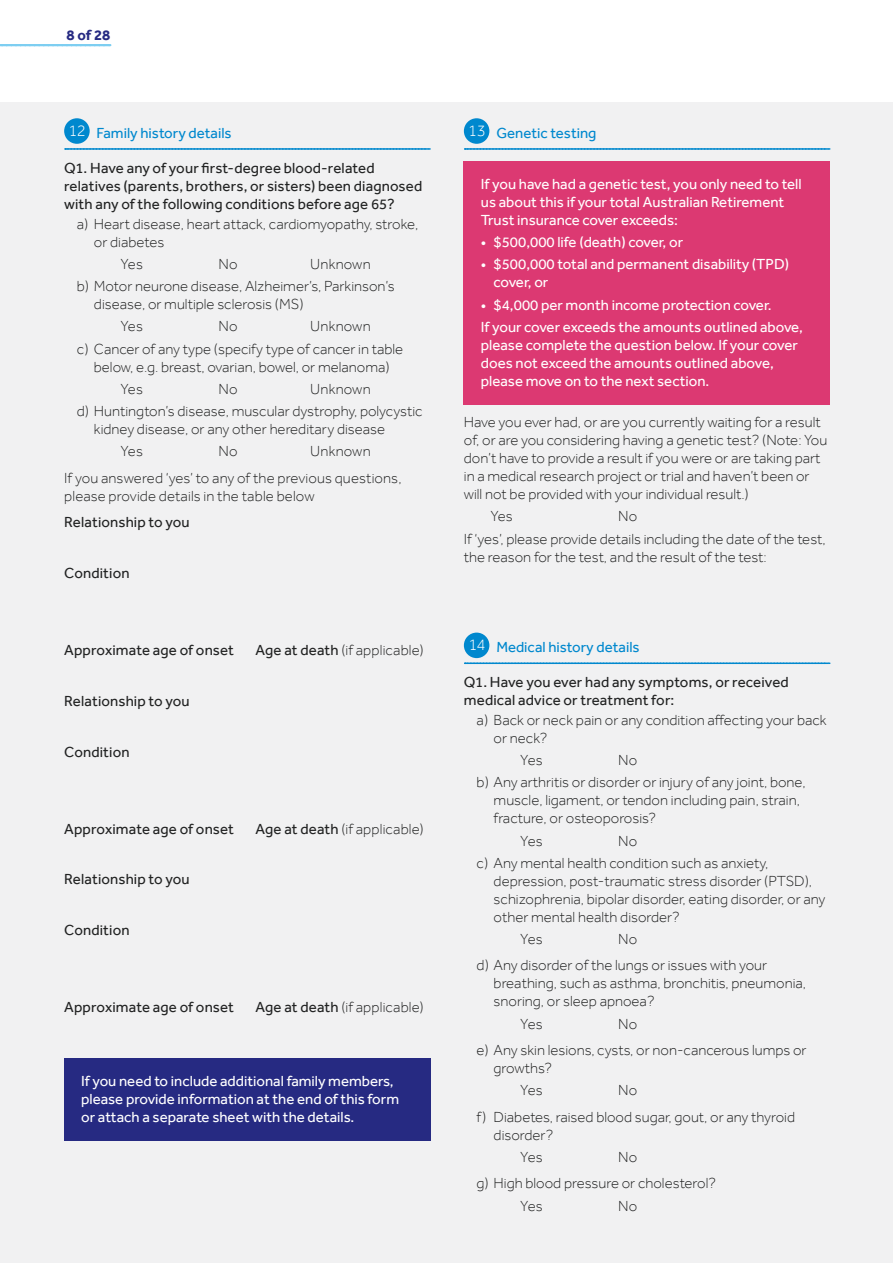
<style>
.page{position:relative;width:893px;height:1263px;background:#fff}
.page>*{position:absolute;margin:0;border:0;box-sizing:border-box;transform-origin:0 0}
.FHN__form_heading_-_numbered_circle{font:300 16.5px "Effra";color:#fff}
.B1__body_1{font:300 15px/18px "Effra";color:#212222}
.B1__body_1___white{font:15px/18px "Effra";color:#fff}
.FB1__names_and_fields{font:15px/18px "Effra";letter-spacing:.01em;color:#212222}
.FB1__names_and_fields-2{font:300 15px/18px "Effra";letter-spacing:.01em;color:#212222}
.BL1__bullets_level_1{font:15px/18px "Effra";color:#fff}
.FH1__heading_1__line{font:15px "Effra";color:#0088ce}
.FB2__small_space_after{font:300 15px "Effra";letter-spacing:.01em;color:#212222}
.FB2__small_space_after-2{font:15px "Effra";letter-spacing:.01em;color:#212222}
.t1{font:700 15px "Effra";color:#262a82}
.s1{font-weight:400}
</style>
<div class="page">
<svg style="left:0;top:44px;width:110px;height:2px"></svg>
<div style="left:0;top:102px;width:893px;height:1161px;background:#f1f1f2"></div>
<svg style="left:65px;top:148px;width:365px;height:2px"></svg>
<div style="left:64px;top:1059px;width:366px;height:82px;background:#262a82"></div>
<svg style="left:465px;top:148px;width:365px;height:2px"></svg>
<svg style="left:465px;top:662px;width:365px;height:2px"></svg>
<div style="left:464px;top:162px;width:366px;height:243px;background:#dc3972"></div>
<div style="left:64px;top:118px;width:26px;height:26px;background:#0088ce;border-radius:50%"></div>
<div style="left:464px;top:118px;width:25px;height:26px;background:#0088ce;border-radius:50%"></div>
<div style="left:464px;top:633px;width:25px;height:25px;background:#0088ce;border-radius:50%"></div>
<p class="t1" style="left:66px;top:26px;width:45px">8 of 28</p>
<p class="FHN__form_heading_-_numbered_circle" style="left:68px;top:121px;width:19px">12</p>
<p class="FHN__form_heading_-_numbered_circle" style="left:468px;top:121px;width:19px">13</p>
<p class="FH1__heading_1__line" style="left:496px;top:124px;width:102px">Genetic testing</p>
<p class="B1__body_1___white" style="left:481px;top:175px;width:322px">If you have had a genetic test, you only need to tell us about this if your total Australian Retirement<br>Trust insurance cover exceeds:</p>
<p class="BL1__bullets_level_1" style="left:481px;top:233px;width:204px">• $500,000 life (death) cover, or</p>
<p class="BL1__bullets_level_1" style="left:494px;top:255px;width:297px;text-indent:-13px">• $500,000 total and permanent disability (TPD) cover, or</p>
<p class="BL1__bullets_level_1" style="left:481px;top:295px;width:292px">• $4,000 per month income protection cover.</p>
<p class="B1__body_1___white" style="left:481px;top:318px;width:324px">If your cover exceeds the amounts outlined above, please complete the question below. If your cover does not exceed the amounts outlined above, please move on to the next section.</p>
<p class="B1__body_1" style="left:464px;top:413px;width:365px">Have you ever had, or are you currently waiting for a result of, or are you considering having a genetic test? (Note: You don’t have to provide a result if you were or are taking part in a medical research project or trial and haven’t been or will not be provided with your individual result.)</p>
<p class="FB1__names_and_fields-2" style="left:490px;top:507px;width:24px">Yes</p>
<p class="FB1__names_and_fields-2" style="left:618px;top:507px;width:21px">No</p>
<p class="B1__body_1" style="left:464px;top:529px;width:363px">If ‘yes’, please provide details including the date of the test, the reason for the test, and the result of the test:</p>
<p class="FH1__heading_1__line" style="left:97px;top:124px;width:137px">Family history details</p>
<p class="FB1__names_and_fields" style="left:64px;top:158px;width:360px">Q1. Have any of your first-degree blood-related relatives (parents, brothers, or sisters) been diagnosed with any of the following conditions before age 65?</p>
<p class="B1__body_1" style="left:94px;top:215px;width:326px;text-indent:-17px">a) Heart disease, heart attack, cardiomyopathy, stroke, or diabetes</p>
<p class="FB1__names_and_fields-2" style="left:121px;top:255px;width:24px">Yes</p>
<p class="FB1__names_and_fields-2" style="left:218px;top:255px;width:21px">No</p>
<p class="FB1__names_and_fields-2" style="left:310px;top:255px;width:62px">Unknown</p>
<p class="B1__body_1" style="left:94px;top:277px;width:302px;text-indent:-17px">b) Motor neurone disease, Alzheimer’s, Parkinson’s disease, or multiple sclerosis (MS)</p>
<p class="FB1__names_and_fields-2" style="left:121px;top:317px;width:24px">Yes</p>
<p class="FB1__names_and_fields-2" style="left:218px;top:317px;width:21px">No</p>
<p class="FB1__names_and_fields-2" style="left:310px;top:317px;width:62px">Unknown</p>
<p class="B1__body_1" style="left:77px;top:339px;width:328px;text-align:center">c) Cancer of any type (specify type of cancer in table below, e.g. breast, ovarian, bowel, or melanoma)</p>
<p class="FB1__names_and_fields-2" style="left:121px;top:379px;width:24px">Yes</p>
<p class="FB1__names_and_fields-2" style="left:218px;top:379px;width:21px">No</p>
<p class="FB1__names_and_fields-2" style="left:310px;top:379px;width:62px">Unknown</p>
<p class="B1__body_1" style="left:94px;top:402px;width:330px;text-indent:-17px">d) Huntington’s disease, muscular dystrophy, polycystic kidney disease, or any other hereditary disease</p>
<p class="FB1__names_and_fields-2" style="left:121px;top:442px;width:24px">Yes</p>
<p class="FB1__names_and_fields-2" style="left:218px;top:442px;width:21px">No</p>
<p class="FB1__names_and_fields-2" style="left:310px;top:442px;width:62px">Unknown</p>
<p class="FB1__names_and_fields-2" style="left:64px;top:468px;width:339px">If you answered ‘yes’ to any of the previous questions, please provide details in the table below</p>
<p class="FB1__names_and_fields" style="left:64px;top:513px;width:127px">Relationship to you</p>
<p class="FB1__names_and_fields" style="left:64px;top:564px;width:67px">Condition</p>
<p class="FB2__small_space_after-2" style="left:64px;top:641px;width:171px">Approximate age of onset</p>
<p class="FB2__small_space_after" style="left:255px;top:641px;width:170px"><span class="s1">Age at death</span> (if applicable)</p>
<p class="FB1__names_and_fields" style="left:64px;top:691px;width:127px">Relationship to you</p>
<p class="FB1__names_and_fields" style="left:64px;top:742px;width:67px">Condition</p>
<p class="FB2__small_space_after-2" style="left:64px;top:820px;width:171px">Approximate age of onset</p>
<p class="FB2__small_space_after" style="left:255px;top:820px;width:170px"><span class="s1">Age at death</span> (if applicable)</p>
<p class="FB1__names_and_fields" style="left:64px;top:870px;width:127px">Relationship to you</p>
<p class="FB1__names_and_fields" style="left:64px;top:921px;width:67px">Condition</p>
<p class="FB1__names_and_fields" style="left:64px;top:998px;width:171px">Approximate age of onset</p>
<p class="FB1__names_and_fields-2" style="left:255px;top:998px;width:170px"><span class="s1">Age at death</span> (if applicable)</p>
<p class="B1__body_1___white" style="left:81px;top:1071px;width:319px">If you need to include additional family members, please provide information at the end of this form or attach a separate sheet with the details.</p>
<p class="FHN__form_heading_-_numbered_circle" style="left:468px;top:635px;width:18px">14</p>
<p class="FH1__heading_1__line" style="left:496px;top:638px;width:145px">Medical history details</p>
<p class="FB1__names_and_fields" style="left:464px;top:673px;width:326px">Q1. Have you ever had any symptoms, or received medical advice or treatment for:</p>
<p class="B1__body_1" style="left:494px;top:711px;width:335px;text-indent:-17px">a) Back or neck pain or any condition affecting your back or neck?</p>
<p class="FB1__names_and_fields-2" style="left:520px;top:751px;width:24px">Yes</p>
<p class="FB1__names_and_fields-2" style="left:618px;top:751px;width:21px">No</p>
<p class="B1__body_1" style="left:494px;top:773px;width:314px;text-indent:-17px">b) Any arthritis or disorder or injury of any joint, bone, muscle, ligament, or tendon including pain, strain, fracture, or osteoporosis?</p>
<p class="FB1__names_and_fields-2" style="left:520px;top:831px;width:24px">Yes</p>
<p class="FB1__names_and_fields-2" style="left:618px;top:831px;width:21px">No</p>
<p class="B1__body_1" style="left:494px;top:854px;width:333px;text-indent:-17px">c) Any mental health condition such as anxiety, depression, post-traumatic stress disorder (PTSD), schizophrenia, bipolar disorder, eating disorder, or any other mental health disorder?</p>
<p class="FB1__names_and_fields-2" style="left:520px;top:930px;width:24px">Yes</p>
<p class="FB1__names_and_fields-2" style="left:618px;top:930px;width:21px">No</p>
<p class="B1__body_1" style="left:494px;top:956px;width:314px;text-indent:-17px">d) Any disorder of the lungs or issues with your breathing, such as asthma, bronchitis, pneumonia, snoring, or sleep apnoea?</p>
<p class="FB1__names_and_fields-2" style="left:520px;top:1014px;width:24px">Yes</p>
<p class="FB1__names_and_fields-2" style="left:618px;top:1014px;width:21px">No</p>
<p class="B1__body_1" style="left:494px;top:1041px;width:315px;text-indent:-17px">e) Any skin lesions, cysts, or non-cancerous lumps or growths?</p>
<p class="FB1__names_and_fields-2" style="left:520px;top:1081px;width:24px">Yes</p>
<p class="FB1__names_and_fields-2" style="left:618px;top:1081px;width:21px">No</p>
<p class="B1__body_1" style="left:494px;top:1107px;width:303px;text-indent:-17px">f) Diabetes, raised blood sugar, gout, or any thyroid disorder?</p>
<p class="FB1__names_and_fields-2" style="left:520px;top:1148px;width:24px">Yes</p>
<p class="FB1__names_and_fields-2" style="left:618px;top:1148px;width:21px">No</p>
<p class="B1__body_1" style="left:477px;top:1174px;width:241px">g) High blood pressure or cholesterol?</p>
<p class="FB1__names_and_fields-2" style="left:520px;top:1196px;width:24px">Yes</p>
<p class="FB1__names_and_fields-2" style="left:618px;top:1196px;width:21px">No</p>
</div>
